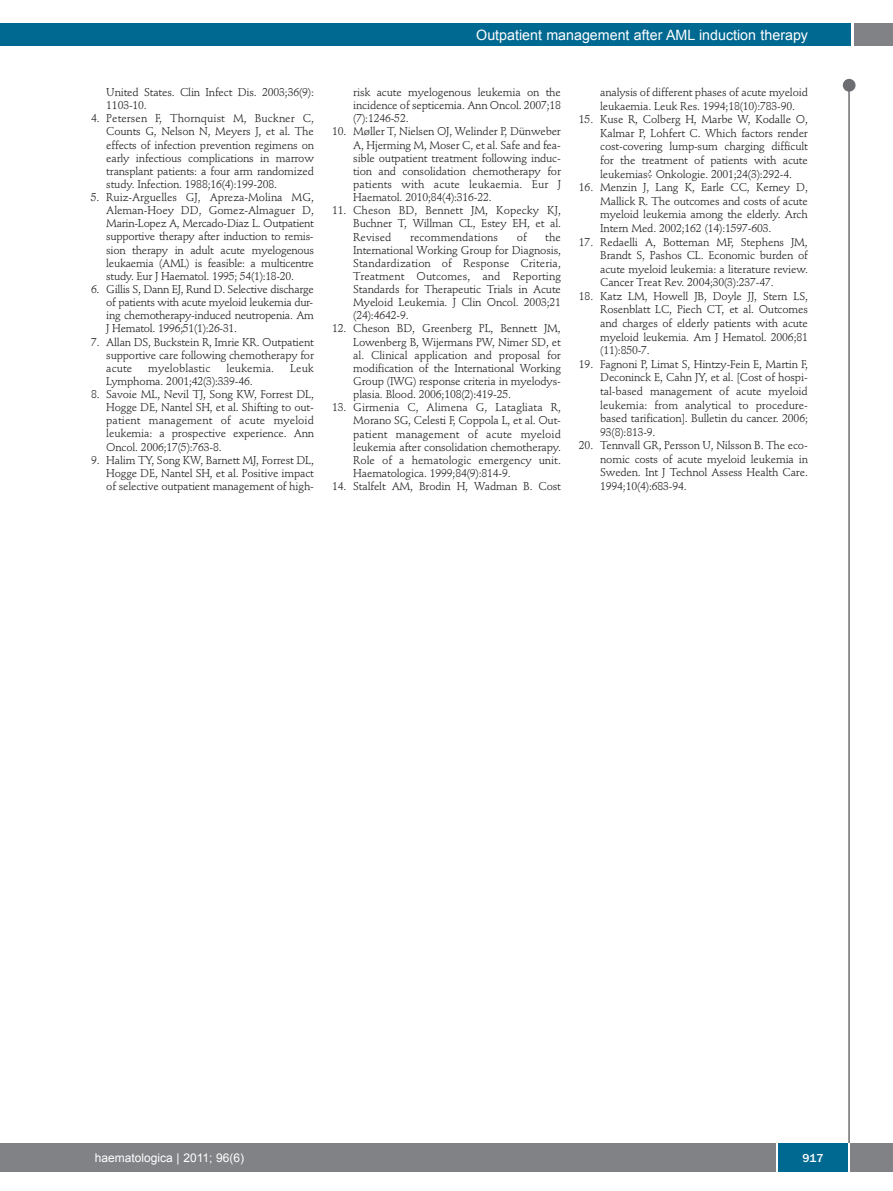
<style>
.page{position:relative;width:893px;height:1191px;background:#fff}
.page>*{position:absolute;margin:0;border:0;box-sizing:border-box;transform-origin:0 0}
.t1{font:14.25px "Arial";color:#fff}
.t2{font:12px "Arial";color:#fff}
.t3{font:500 12px "Franklin Gothic";color:#fff}
.t4{font:11.25px/13.2px "Stempel Schneidler";letter-spacing:-.015em;color:#231f20;text-align:justify}
.t5{font:11.25px "Stempel Schneidler";letter-spacing:.005em;color:#231f20}
</style>
<div class="page">
<div style="left:843px;top:79px;width:12px;height:13px;background:#6c6d70;border-radius:50%"></div>
<hr style="left:848px;top:81px;width:2px;height:1062px;background:#6c6d70">
<div style="left:854px;top:23px;width:39px;height:22px;background:#808285"></div>
<div style="left:1px;top:23px;width:849px;height:22px;background:#006991"></div>
<div style="left:0;top:1143px;width:893px;height:28px;background:#808285"></div>
<div style="left:778px;top:1143px;width:70px;height:28px;background:#006991"></div>
<hr style="left:776px;top:1143px;width:2px;height:28px;background:#fff">
<hr style="left:848px;top:1143px;width:2px;height:28px;background:#fff">
<hr style="left:0;top:23px;width:2px;height:22px;background:#006991">
<p class="t4" style="left:106px;top:87px;width:209px">United States. Clin Infect Dis. 2003;36(9):<br>1103-10.</p>
<p class="t4" style="left:106px;top:113px;width:209px;text-indent:-15px">4. Petersen F, Thornquist M, Buckner C, Counts G, Nelson N, Meyers J, et al. The effects of infection prevention regimens on early infectious complications in marrow transplant patients: a four arm randomized study. Infection. 1988;16(4):199-208.</p>
<p class="t4" style="left:106px;top:192px;width:209px;text-indent:-15px">5. Ruiz-Arguelles GJ, Apreza-Molina MG, Aleman-Hoey DD, Gomez-Almaguer D, Marin-Lopez A, Mercado-Diaz L. Outpatient supportive therapy after induction to remis&shy;sion therapy in adult acute myelogenous leukaemia (AML) is feasible: a multicentre study. Eur J Haematol. 1995; 54(1):18-20.</p>
<p class="t4" style="left:106px;top:284px;width:209px;text-indent:-15px">6. Gillis S, Dann EJ, Rund D. Selective discharge of patients with acute myeloid leukemia dur&shy;ing chemotherapy-induced neutropenia. Am J Hematol. 1996;51(1):26-31.</p>
<p class="t4" style="left:106px;top:336px;width:209px;text-indent:-15px">7. Allan DS, Buckstein R, Imrie KR. Outpatient supportive care following chemotherapy for acute</p>
<p class="t5" style="left:148px;top:363px;width:64px">myeloblastic</p>
<p class="t5" style="left:226px;top:363px;width:49px">leukemia.</p>
<p class="t4" style="left:290px;top:362px;width:25px">Leuk</p>
<p class="t4" style="left:106px;top:375px;width:148px">Lymphoma. 2001;42(3):339-46.</p>
<p class="t4" style="left:106px;top:389px;width:209px;text-indent:-15px">8. Savoie ML, Nevil TJ, Song KW, Forrest DL, Hogge DE, Nantel SH, et al. Shifting to out&shy;patient management of acute myeloid leukemia: a prospective experience. Ann Oncol. 2006;17(5):763-8.</p>
<p class="t4" style="left:106px;top:454px;width:209px;text-indent:-15px">9. Halim TY, Song KW, Barnett MJ, Forrest DL, Hogge DE, Nantel SH, et al. Positive impact of selective outpatient management of high-</p>
<p class="t1" style="left:476px;top:27px;width:333px">Outpatient management after AML induction therapy</p>
<p class="t4" style="left:353px;top:87px;width:209px">risk acute myelogenous leukemia on the incidence of septicemia. Ann Oncol. 2007;18 (7):1246-52.</p>
<p class="t4" style="left:353px;top:126px;width:209px;text-indent:-21px">10. Møller T, Nielsen OJ, Welinder P, Dünweber A, Hjerming M, Moser C, et al. Safe and fea&shy;sible outpatient treatment following induc&shy;tion and consolidation chemotherapy for patients with acute leukaemia. Eur J Haematol. 2010;84(4):316-22.</p>
<p class="t4" style="left:353px;top:205px;width:209px;text-indent:-21px">11. Cheson BD, Bennett JM, Kopecky KJ, Buchner T, Willman CL, Estey EH, et al.<br>Revised</p>
<p class="t4" style="left:353px;top:231px;width:209px;text-indent:192px">the International Working Group for Diagnosis, Standardization of Response Criteria, Treatment Outcomes, and Reporting Standards for Therapeutic Trials in Acute Myeloid Leukemia. J Clin Oncol. 2003;21 (24):4642-9.</p>
<p class="t4" style="left:353px;top:323px;width:209px;text-indent:-21px">12. Cheson BD, Greenberg PL, Bennett JM, Lowenberg B, Wijermans PW, Nimer SD, et al. Clinical application and proposal for modification of the International Working Group (IWG) response criteria in myelodys&shy;plasia. Blood. 2006;108(2):419-25.</p>
<p class="t4" style="left:353px;top:402px;width:209px;text-indent:-21px">13. Girmenia C, Alimena G, Latagliata R, Morano SG, Celesti F, Coppola L, et al. Out&shy;patient management of acute myeloid leukemia after consolidation chemotherapy.<br>Role of a hematologic emergency unit.<br>Haematologica. 1999;84(9):814-9.</p>
<p class="t4" style="left:332px;top:481px;width:230px">14. Stalfelt AM, Brodin H, Wadman B. Cost</p>
<p class="t5" style="left:410px;top:232px;width:90px">recommendations</p>
<p class="t4" style="left:517px;top:231px;width:12px">of</p>
<p class="t4" style="left:600px;top:86px;width:209px;line-height:13.6px">analysis of different phases of acute myeloid leukaemia. Leuk Res. 1994;18(10):783-90.</p>
<p class="t4" style="left:600px;top:114px;width:209px;line-height:13.6px;text-indent:-21px">15. Kuse R, Colberg H, Marbe W, Kodalle O, Kalmar P, Lohfert C. Which factors render cost-covering lump-sum charging difficult for the treatment of patients with acute leukemias? Onkologie. 2001;24(3):292-4.</p>
<p class="t4" style="left:600px;top:182px;width:209px;line-height:13.6px;text-indent:-21px">16. Menzin J, Lang K, Earle CC, Kerney D, Mallick R. The outcomes and costs of acute myeloid leukemia among the elderly. Arch Intern Med. 2002;162 (14):1597-603.</p>
<p class="t4" style="left:600px;top:236px;width:209px;line-height:13.6px;text-indent:-21px">17. Redaelli A, Botteman MF, Stephens JM, Brandt S, Pashos CL. Economic burden of acute myeloid leukemia: a literature review.<br>Cancer Treat Rev. 2004;30(3):237-47.</p>
<p class="t4" style="left:600px;top:290px;width:209px;line-height:13.6px;text-indent:-21px">18. Katz LM, Howell JB, Doyle JJ, Stern LS, Rosenblatt LC, Piech CT, et al. Outcomes and charges of elderly patients with acute myeloid leukemia. Am J Hematol. 2006;81 (11):850-7.</p>
<p class="t4" style="left:600px;top:358px;width:209px;line-height:13.6px;text-indent:-21px">19. Fagnoni P, Limat S, Hintzy-Fein E, Martin F, Deconinck E, Cahn JY, et al. [Cost of hospi&shy;tal-based management of acute myeloid leukemia: from analytical to procedure&shy;based tarification]. Bulletin du cancer. 2006; 93(8):813-9.</p>
<p class="t4" style="left:600px;top:440px;width:209px;line-height:13.6px;text-indent:-21px">20. Tennvall GR, Persson U, Nilsson B. The eco&shy;nomic costs of acute myeloid leukemia in Sweden. Int J Technol Assess Health Care.<br>1994;10(4):683-94.</p>
<p class="t2" style="left:95px;top:1151px;width:151px">haematologica | 2011; 96(6)</p>
<p class="t3" style="left:802px;top:1154px;width:23px">917</p>
</div>
